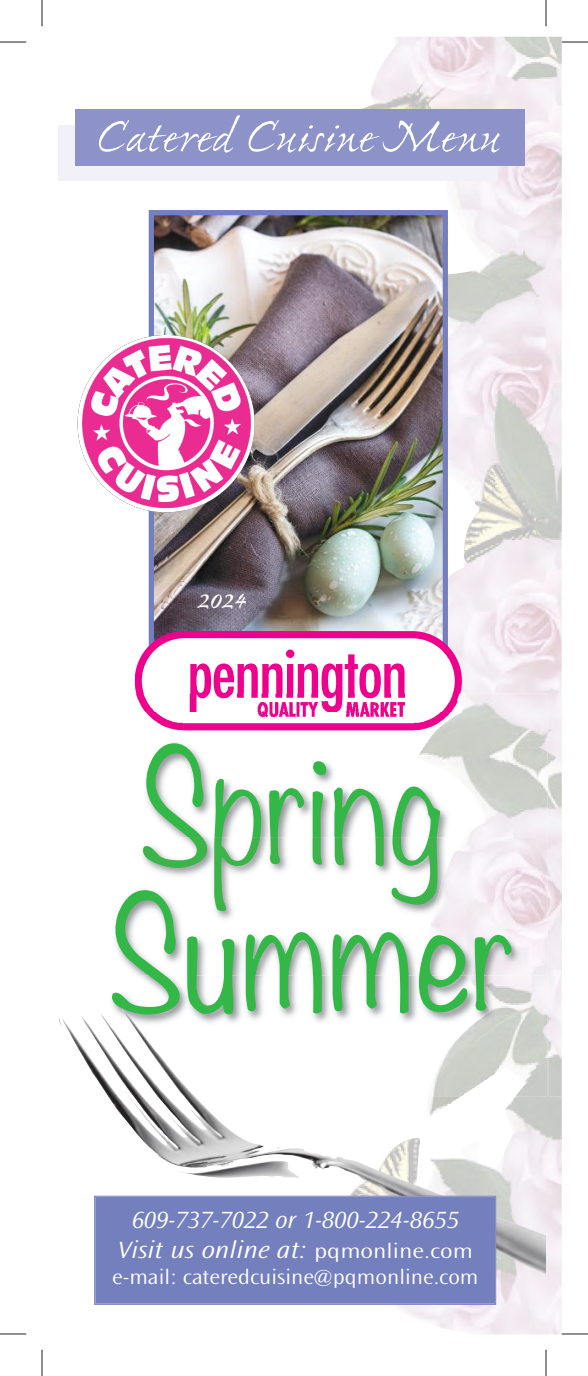
<style>
.page{position:relative;width:588px;height:1376px;background:#fff}
.page>*{position:absolute;margin:0;border:0;box-sizing:border-box;transform-origin:0 0}
.t1{font:300 139.47px "Noteworthy";color:#33b848;scale:.9 1}
.t2{font:300 139.12px "Noteworthy";letter-spacing:.015em;color:#33b848;scale:.95 1}
.t3{font:49px "Ex Ponto MM 290 wt";color:#fff;scale:1.2 1}
.t4{font:24.5px/29.8px "Ocean Sans MM It 310 wt 475 wd";color:#fff;text-align:center;scale:1.05 1}
.t5{font:24.5px "Ex Ponto MM 450 wt";color:#fff;scale:1.15 1}
.t6{font:21px "Ocean Sans MM 310 wt 475 wd";color:#fff;scale:1.1 1}
.s1{font-family:"Ocean Sans MM 310 wt 475 wd";font-size:21px}
</style>
<div class="page">
<img style="left:347px;top:37px;width:215px;height:1297px">
<img style="left:155px;top:216px;width:287px;height:415px">
<div style="left:149px;top:210px;width:299px;height:440px;border:5px solid #747fbd"></div>
<img style="left:78px;top:335px;width:177px;height:177px;border-radius:89px">
<div style="left:58px;top:126px;width:440px;height:55px;background:#f2f1f8"></div>
<div style="left:75px;top:109px;width:449px;height:57px;background:#8d93c9"></div>
<svg style="left:135px;top:631px;width:327px;height:62px"></svg>
<svg style="left:190px;top:649px;width:215px;height:44px"></svg>
<img style="left:145px;top:730px;width:272px;height:107px">
<img style="left:417px;top:693px;width:143px;height:144px">
<svg style="left:461px;top:707px;width:1px;height:19px"></svg>
<img style="left:461px;top:693px;width:1px;height:14px">
<img style="left:136px;top:693px;width:325px;height:37px">
<img style="left:58px;top:975px;width:370px;height:121px">
<img style="left:428px;top:837px;width:134px;height:259px">
<img style="left:115px;top:837px;width:351px;height:138px">
<img style="left:143px;top:837px;width:295px;height:74px">
<img style="left:62px;top:1008px;width:364px;height:188px">
<div style="left:96px;top:1197px;width:398px;height:105px;background:#747fbd"></div>
<div style="left:94px;top:1196px;width:402px;height:108px;border:1px solid #747fbd"></div>
<div style="left:96px;top:1197px;width:399px;height:106px;border:1px solid #747fbd"></div>
<svg style="left:0;top:42px;width:26px;height:1px"></svg>
<svg style="left:562px;top:42px;width:26px;height:1px"></svg>
<svg style="left:0;top:1333px;width:26px;height:1px"></svg>
<svg style="left:562px;top:1333px;width:26px;height:1px"></svg>
<svg style="left:42px;top:0;width:1px;height:26px"></svg>
<svg style="left:42px;top:1349px;width:1px;height:27px"></svg>
<svg style="left:546px;top:0;width:1px;height:26px"></svg>
<svg style="left:546px;top:1349px;width:1px;height:27px"></svg>
<h3 class="t3" style="left:95px;top:112px;width:340px">Catered Cuisine Menu</h3>
<p class="t5" style="left:198px;top:588px;width:44px">2024</p>
<h1 class="t1" style="left:140px;top:686px;width:339px">Spring</h1>
<h2 class="t2" style="left:109px;top:833px;width:430px">Summer</h2>
<p class="t4" style="left:118px;top:1205px;width:340px">609-737-7022 or 1-800-224-8655<br>Visit us online at: <span class="s1">pqmonline.com</span></p>
<p class="t6" style="left:112px;top:1265px;width:335px">e-mail: cateredcuisine@pqmonline.com</p>
</div>
